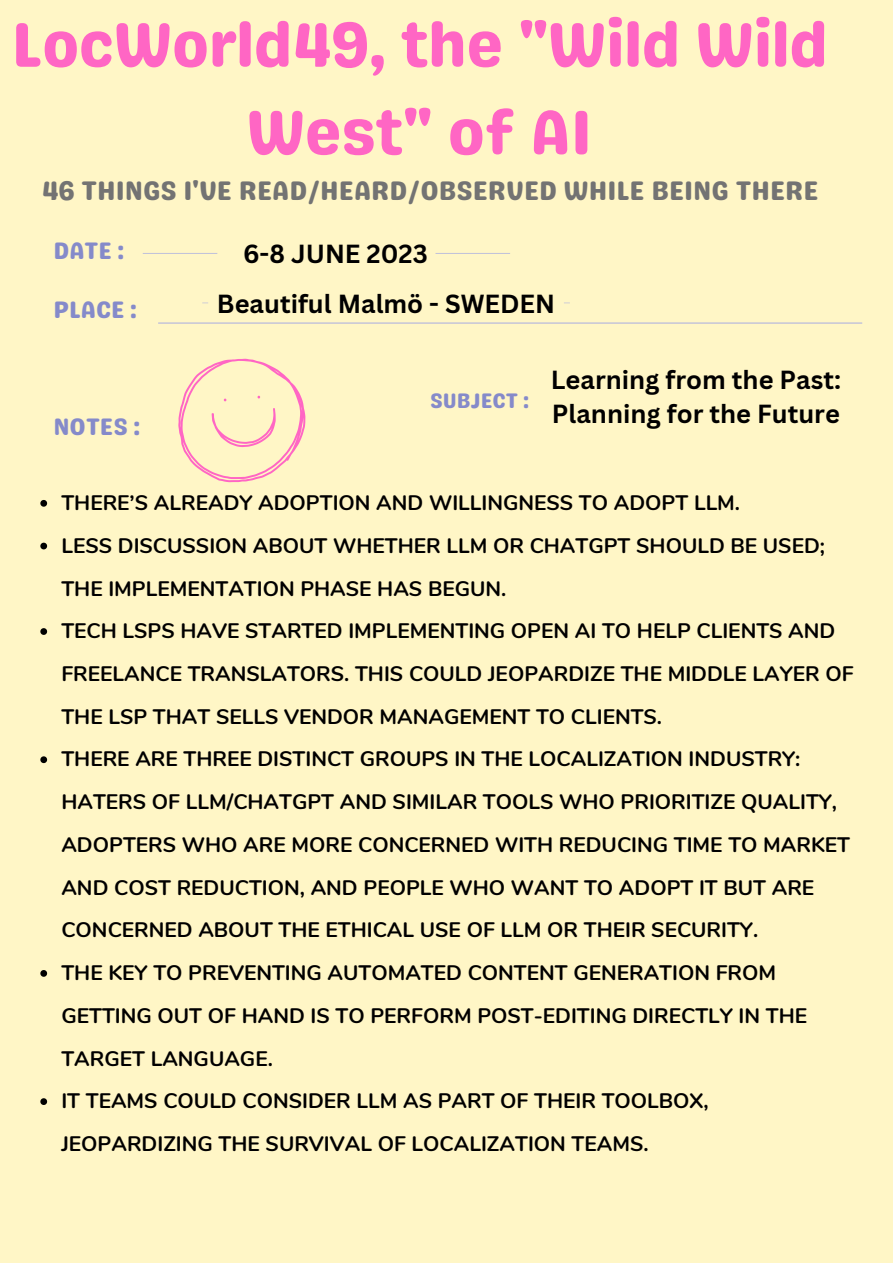
<style>
.page{position:relative;width:893px;height:1264px;background:#fff}
.page>*{position:absolute;margin:0;border:0;box-sizing:border-box;transform-origin:0 0}
.t1{font:63px/87.8px "Genty Sans";color:#ff66c4;text-align:center}
.t2{font:26.7px "Genty Sans";color:#737373}
.t3{font:700 25.5px "Canva Sans";color:#000}
.t4{font:23.7px "Genty Sans";color:#858aca}
.t5{font:700 21px/42.8px "Nunito";color:#000}
.t6{font:21px "Genty Sans";color:#858aca}
</style>
<div class="page">
<div style="left:0;top:0;width:892px;height:1262px;background:#fff6c6"></div>
<svg style="left:142px;top:253px;width:368px;height:1px"></svg>
<hr style="left:158px;top:322px;width:704px;height:1px;background:#b1b4df">
<svg style="left:178px;top:359px;width:127px;height:123px"></svg>
<svg style="left:40px;top:500px;width:7px;height:6px"></svg>
<svg style="left:40px;top:542px;width:7px;height:7px"></svg>
<svg style="left:40px;top:628px;width:7px;height:7px"></svg>
<svg style="left:40px;top:756px;width:7px;height:7px"></svg>
<svg style="left:40px;top:970px;width:7px;height:6px"></svg>
<svg style="left:40px;top:1098px;width:7px;height:6px"></svg>
<svg style="left:202px;top:302px;width:368px;height:1px"></svg>
<p class="t1" style="left:11px;top:1px;width:817px">LocWorld49, the "Wild Wild<br>West" of AI</p>
<p class="t2" style="left:42px;top:175px;width:778px">46 THINGS I'VE READ/HEARD/OBSERVED WHILE BEING THERE</p>
<p class="t4" style="left:53px;top:236px;width:72px">DATE :</p>
<p class="t4" style="left:53px;top:295px;width:85px">PLACE :</p>
<p class="t4" style="left:53px;top:413px;width:88px">NOTES :</p>
<p class="t3" style="left:243px;top:236px;width:186px">6-8 JUNE 2023</p>
<p class="t3" style="left:217px;top:285px;width:340px">Beautiful Malmö - SWEDEN</p>
<p class="t6" style="left:430px;top:388px;width:100px">SUBJECT :</p>
<p class="t3" style="left:551px;top:361px;width:291px">Learning from the Past:</p>
<p class="t3" style="left:552px;top:396px;width:289px">Planning for the Future</p>
<p class="t5" style="left:61px;top:482px;width:680px">THERE’S ALREADY ADOPTION AND WILLINGNESS TO ADOPT LLM.</p>
<p class="t5" style="left:61px;top:524px;width:765px">LESS DISCUSSION ABOUT WHETHER LLM OR CHATGPT SHOULD BE USED;<br>THE IMPLEMENTATION PHASE HAS BEGUN.</p>
<p class="t5" style="left:61px;top:610px;width:793px">TECH LSPS HAVE STARTED IMPLEMENTING OPEN AI TO HELP CLIENTS AND<br>FREELANCE TRANSLATORS. THIS COULD JEOPARDIZE THE MIDDLE LAYER OF<br>THE LSP THAT SELLS VENDOR MANAGEMENT TO CLIENTS.</p>
<p class="t5" style="left:61px;top:738px;width:790px">THERE ARE THREE DISTINCT GROUPS IN THE LOCALIZATION INDUSTRY:<br>HATERS OF LLM/CHATGPT AND SIMILAR TOOLS WHO PRIORITIZE QUALITY, ADOPTERS WHO ARE MORE CONCERNED WITH REDUCING TIME TO MARKET AND COST REDUCTION, AND PEOPLE WHO WANT TO ADOPT IT BUT ARE CONCERNED ABOUT THE ETHICAL USE OF LLM OR THEIR SECURITY.</p>
<p class="t5" style="left:61px;top:951px;width:747px">THE KEY TO PREVENTING AUTOMATED CONTENT GENERATION FROM<br>GETTING OUT OF HAND IS TO PERFORM POST-EDITING DIRECTLY IN THE<br>TARGET LANGUAGE.</p>
<p class="t5" style="left:61px;top:1080px;width:648px">IT TEAMS COULD CONSIDER LLM AS PART OF THEIR TOOLBOX,<br>JEOPARDIZING THE SURVIVAL OF LOCALIZATION TEAMS.</p>
</div>
